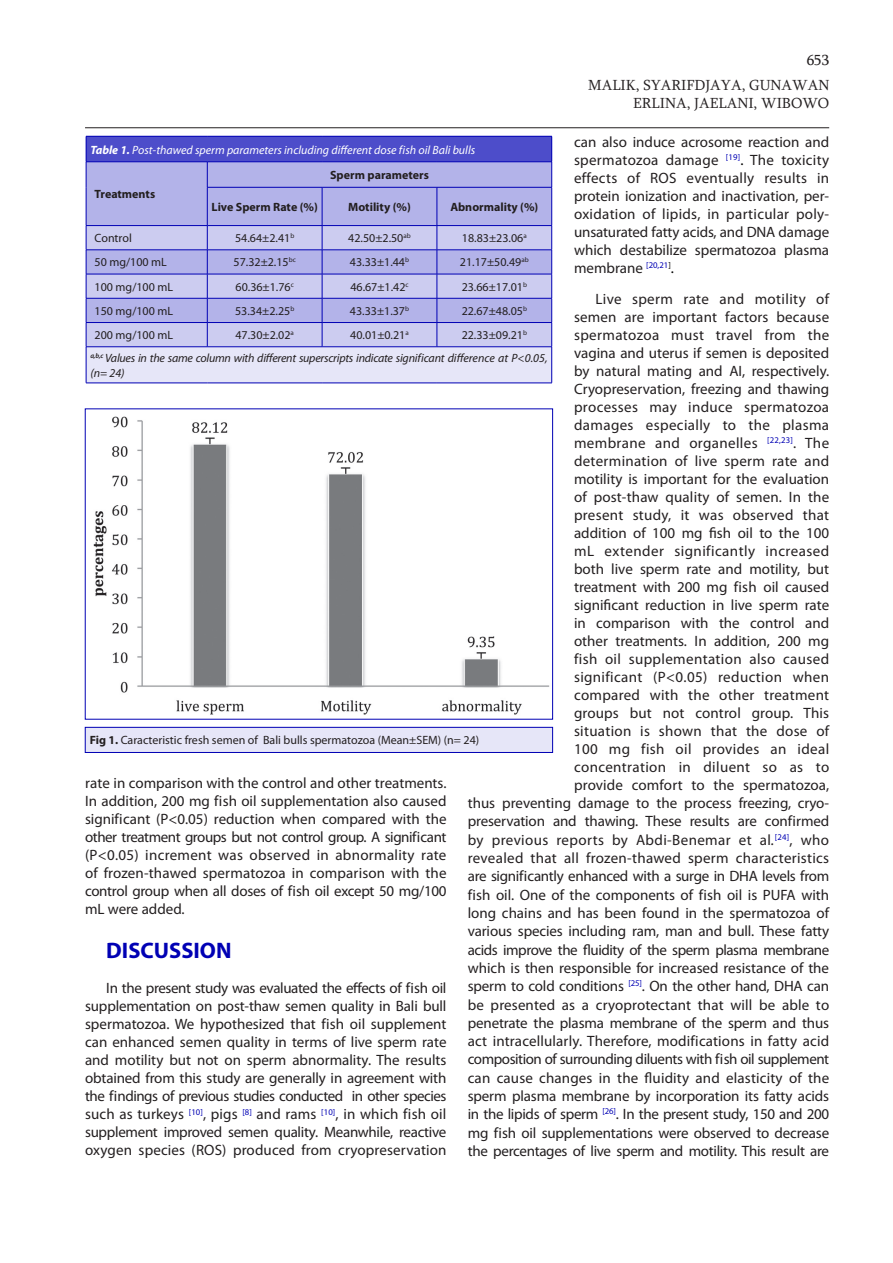
<style>
.page{position:relative;width:893px;height:1263px;background:#fff}
.page>*{position:absolute;margin:0;border:0;box-sizing:border-box;transform-origin:0 0}
.t1{font:700 22.5px "Myriad Pro";color:#0000b4}
.t2{font:15px/18.1px "Myriad Pro";color:#231f20;text-align:justify}
.t3{font:15px/25px "Sylfaen";color:#231f20;text-align:right}
.t4{font:12px "Myriad Pro";color:#231f20}
.t5{font:italic 12px/23px "Myriad Pro";letter-spacing:-.02em;color:#231f20}
.t6{font:italic 12px "Myriad Pro";color:#fff}
.t7{font:700 12px "Myriad Pro";color:#231f20}
.s1{color:#000}
.s2{font-style:italic}
.s3{font-weight:700}
.s4{font-style:normal}
</style>
<div class="page">
<hr style="left:85px;top:127px;width:744px;height:1px;background:#231f20">
<img style="left:93px;top:416px;width:457px;height:299px">
<div style="left:85px;top:727px;width:468px;height:25px;background:#e6e6f8"></div>
<div style="left:85px;top:727px;width:468px;height:26px;border:1px solid #0000b4"></div>
<div style="left:86px;top:136px;width:466px;height:26px;background:#4d4dca"></div>
<div style="left:87px;top:163px;width:464px;height:62px;background:#b3b3e9"></div>
<svg style="left:87px;top:226px;width:464px;height:120px;background:#bfbfec"></svg>
<div style="left:86px;top:347px;width:466px;height:36px;background:#e6e6f8"></div>
<hr style="left:86px;top:136px;width:121px;height:1px;background:#0000b4">
<hr style="left:207px;top:136px;width:115px;height:1px;background:#0000b4">
<hr style="left:322px;top:136px;width:115px;height:1px;background:#0000b4">
<hr style="left:437px;top:136px;width:115px;height:1px;background:#0000b4">
<hr style="left:86px;top:162px;width:121px;height:1px;background:#0000b4">
<svg style="left:86px;top:136px;width:1px;height:51px"></svg>
<hr style="left:86px;top:187px;width:1px;height:38px;background:#0000b4">
<hr style="left:207px;top:162px;width:115px;height:1px;background:#0000b4">
<svg style="left:207px;top:162px;width:1px;height:25px"></svg>
<hr style="left:322px;top:162px;width:115px;height:1px;background:#0000b4">
<hr style="left:437px;top:162px;width:115px;height:1px;background:#0000b4">
<svg style="left:551px;top:136px;width:1px;height:51px"></svg>
<hr style="left:207px;top:187px;width:115px;height:1px;background:#0000b4">
<hr style="left:207px;top:187px;width:1px;height:38px;background:#0000b4">
<hr style="left:322px;top:187px;width:115px;height:1px;background:#0000b4">
<hr style="left:322px;top:187px;width:1px;height:38px;background:#0000b4">
<hr style="left:437px;top:187px;width:115px;height:1px;background:#0000b4">
<hr style="left:437px;top:187px;width:1px;height:38px;background:#0000b4">
<hr style="left:551px;top:187px;width:1px;height:38px;background:#0000b4">
<hr style="left:86px;top:225px;width:121px;height:1px;background:#0000b4">
<hr style="left:207px;top:225px;width:115px;height:1px;background:#0000b4">
<hr style="left:322px;top:225px;width:115px;height:1px;background:#0000b4">
<hr style="left:437px;top:225px;width:115px;height:1px;background:#0000b4">
<hr style="left:86px;top:250px;width:121px;height:1px;background:#0000b4">
<hr style="left:207px;top:250px;width:115px;height:1px;background:#0000b4">
<hr style="left:322px;top:250px;width:115px;height:1px;background:#0000b4">
<hr style="left:437px;top:250px;width:115px;height:1px;background:#0000b4">
<hr style="left:86px;top:274px;width:121px;height:1px;background:#0000b4">
<hr style="left:207px;top:274px;width:115px;height:1px;background:#0000b4">
<hr style="left:322px;top:274px;width:115px;height:1px;background:#0000b4">
<hr style="left:437px;top:274px;width:115px;height:1px;background:#0000b4">
<hr style="left:86px;top:298px;width:121px;height:1px;background:#0000b4">
<hr style="left:207px;top:298px;width:115px;height:1px;background:#0000b4">
<hr style="left:322px;top:298px;width:115px;height:1px;background:#0000b4">
<hr style="left:437px;top:298px;width:115px;height:1px;background:#0000b4">
<hr style="left:86px;top:322px;width:121px;height:1px;background:#0000b4">
<svg style="left:86px;top:226px;width:1px;height:120px"></svg>
<hr style="left:207px;top:322px;width:115px;height:1px;background:#0000b4">
<svg style="left:207px;top:226px;width:1px;height:120px"></svg>
<hr style="left:322px;top:322px;width:115px;height:1px;background:#0000b4">
<svg style="left:322px;top:226px;width:1px;height:120px"></svg>
<hr style="left:437px;top:322px;width:115px;height:1px;background:#0000b4">
<svg style="left:437px;top:226px;width:1px;height:120px"></svg>
<svg style="left:551px;top:226px;width:1px;height:120px"></svg>
<hr style="left:86px;top:346px;width:121px;height:1px;background:#0000b4">
<hr style="left:86px;top:347px;width:1px;height:36px;background:#0000b4">
<hr style="left:207px;top:346px;width:115px;height:1px;background:#0000b4">
<hr style="left:322px;top:346px;width:115px;height:1px;background:#0000b4">
<hr style="left:437px;top:346px;width:115px;height:1px;background:#0000b4">
<hr style="left:551px;top:347px;width:1px;height:36px;background:#0000b4">
<hr style="left:86px;top:383px;width:121px;height:1px;background:#0000b4">
<hr style="left:207px;top:383px;width:115px;height:1px;background:#0000b4">
<hr style="left:322px;top:383px;width:115px;height:1px;background:#0000b4">
<hr style="left:437px;top:383px;width:115px;height:1px;background:#0000b4">
<p class="t3" style="left:588px;top:47px;width:243px">653<br>MALIK, SYARIFDJAYA, GUNAWAN</p>
<p class="t3" style="left:633px;top:90px;width:198px">ERLINA, JAELANI, WIBOWO</p>
<p class="t2" style="left:574px;top:133px;width:257px">can also induce acrosome reaction and spermatozoa damage <sup>[19]</sup><span class="s1">.</span> The toxicity effects of ROS eventually results in protein ionization and inactivation, per&shy;oxidation of lipids, in particular poly&shy;unsaturated fatty acids, and DNA damage which destabilize spermatozoa plasma membrane <sup>[20,21</sup><sup>]</sup><span class="s1">.</span></p>
<p class="t2" style="left:468px;top:290px;width:363px;text-align:right">Live sperm rate and motility of<br>semen are important factors because<br>spermatozoa must travel from the<br>vagina and uterus if semen is deposited<br>by natural mating and AI, respectively.<br>Cryopreservation, freezing and thawing<br>processes may induce spermatozoa<br>damages especially to the plasma<br>membrane and organelles <sup>[22,23]</sup>. The<br>determination of live sperm rate and<br>motility is important for the evaluation<br>of post-thaw quality of semen. In the<br>present study, it was observed that<br>addition of 100 mg fish oil to the 100<br>mL extender significantly increased<br>both live sperm rate and motility, but<br>treatment with 200 mg fish oil caused<br>significant reduction in live sperm rate<br>in comparison with the control and<br>other treatments. In addition, 200 mg<br>fish oil supplementation also caused<br>significant (P&lt;0.05) reduction when<br>compared with the other treatment<br>groups but not control group. This<br>situation is shown that the dose of<br>100 mg fish oil provides an ideal<br>concentration in diluent so as to<br>provide comfort to the spermatozoa,<br>thus preventing damage to the process freezing, cryo&shy;preservation and thawing. These results are confirmed by previous reports by Abdi-Benemar et al<span class="s2">.</span><sup>[24]</sup>, who revealed that all frozen-thawed sperm characteristics are significantly enhanced with a surge in DHA levels from fish oil. One of the components of fish oil is PUFA with long chains and has been found in the spermatozoa of various species including ram, man and bull. These fatty acids improve the fluidity of the sperm plasma membrane which is then responsible for increased resistance of the sperm to cold conditions <sup>[25]</sup>. On the other hand, DHA can be presented as a cryoprotectant that will be able to penetrate the plasma membrane of the sperm and thus act intracellularly. Therefore, modifications in fatty acid composition of surrounding diluents with fish oil supplement can cause changes in the fluidity and elasticity of the sperm plasma membrane by incorporation its fatty acids in the lipids of sperm <sup>[26]</sup>. In the present study, 150 and 200 mg fish oil supplementations were observed to decrease the percentages of live sperm and motility. This result are</p>
<p class="t6" style="left:90px;top:142px;width:386px"><span class="s3">Table 1.</span> Post-thawed sperm parameters including different dose fish oil Bali bulls</p>
<p class="t7" style="left:95px;top:186px;width:62px">Treatments</p>
<p class="t7" style="left:330px;top:167px;width:100px">Sperm parameters</p>
<p class="t7" style="left:212px;top:199px;width:108px">Live Sperm Rate (%)</p>
<p class="t7" style="left:348px;top:199px;width:64px">Motility (%)</p>
<p class="t7" style="left:450px;top:199px;width:89px">Abnormality (%)</p>
<p class="t4" style="left:95px;top:231px;width:39px">Control</p>
<p class="t4" style="left:235px;top:231px;width:61px">54.64±2.41<sup>b</sup></p>
<p class="t4" style="left:348px;top:231px;width:64px">42.50±2.50<sup>ab</sup></p>
<p class="t4" style="left:462px;top:231px;width:66px">18.83±23.06<sup>a</sup></p>
<p class="t4" style="left:95px;top:255px;width:74px">50 mg/100 mL</p>
<p class="t4" style="left:234px;top:255px;width:64px">57.32±2.15<sup>bc</sup></p>
<p class="t4" style="left:350px;top:255px;width:61px">43.33±1.44<sup>b</sup></p>
<p class="t4" style="left:460px;top:255px;width:70px">21.17±50.49<sup>ab</sup></p>
<p class="t4" style="left:95px;top:279px;width:80px">100 mg/100 mL</p>
<p class="t4" style="left:236px;top:279px;width:60px">60.36±1.76<sup>c</sup></p>
<p class="t4" style="left:350px;top:279px;width:60px">46.67±1.42<sup>c</sup></p>
<p class="t4" style="left:462px;top:279px;width:67px">23.66±17.01<sup>b</sup></p>
<p class="t4" style="left:95px;top:303px;width:80px">150 mg/100 mL</p>
<p class="t4" style="left:235px;top:303px;width:61px">53.34±2.25<sup>b</sup></p>
<p class="t4" style="left:350px;top:303px;width:61px">43.33±1.37<sup>b</sup></p>
<p class="t4" style="left:462px;top:303px;width:67px">22.67±48.05<sup>b</sup></p>
<p class="t4" style="left:95px;top:328px;width:80px">200 mg/100 mL</p>
<p class="t4" style="left:235px;top:328px;width:60px">47.30±2.02<sup>a</sup></p>
<p class="t4" style="left:350px;top:328px;width:60px">40.01±0.21<sup>a</sup></p>
<p class="t5" style="left:90px;top:323px;width:459px;text-indent:371px"><span class="s4">22.33±09.21</span><sup>b<br></sup><sup>a,b,c</sup> Values in the same column with different superscripts indicate significant difference at P&lt;0.05,</p>
<p class="t5" style="left:90px;top:361px;width:36px">(n= 24)</p>
<p class="t4" style="left:90px;top:733px;width:391px"><span class="s3">Fig 1.</span> Caracteristic fresh semen of Bali bulls spermatozoa (Mean±SEM) (n= 24)</p>
<p class="t2" style="left:85px;top:774px;width:363px">rate in comparison with the control and other treatments.<br>In addition, 200 mg fish oil supplementation also caused significant (P&lt;0.05) reduction when compared with the other treatment groups but not control group. A significant (P&lt;0.05) increment was observed in abnormality rate of frozen-thawed spermatozoa in comparison with the control group when all doses of fish oil except 50 mg/100 mL were added.</p>
<h1 class="t1" style="left:106px;top:936px;width:127px">DISCUSSION</h1>
<p class="t2" style="left:85px;top:979px;width:363px;text-indent:21px">In the present study was evaluated the effects of fish oil supplementation on post-thaw semen quality in Bali bull spermatozoa. We hypothesized that fish oil supplement can enhanced semen quality in terms of live sperm rate and motility but not on sperm abnormality. The results obtained from this study are generally in agreement with the findings of previous studies conducted in other species such as turkeys <sup>[10]</sup>, pigs <sup>[8]</sup> and rams <sup>[10]</sup>, in which fish oil supplement improved semen quality. Meanwhile, reactive oxygen species (ROS) produced from cryopreservation</p>
</div>
